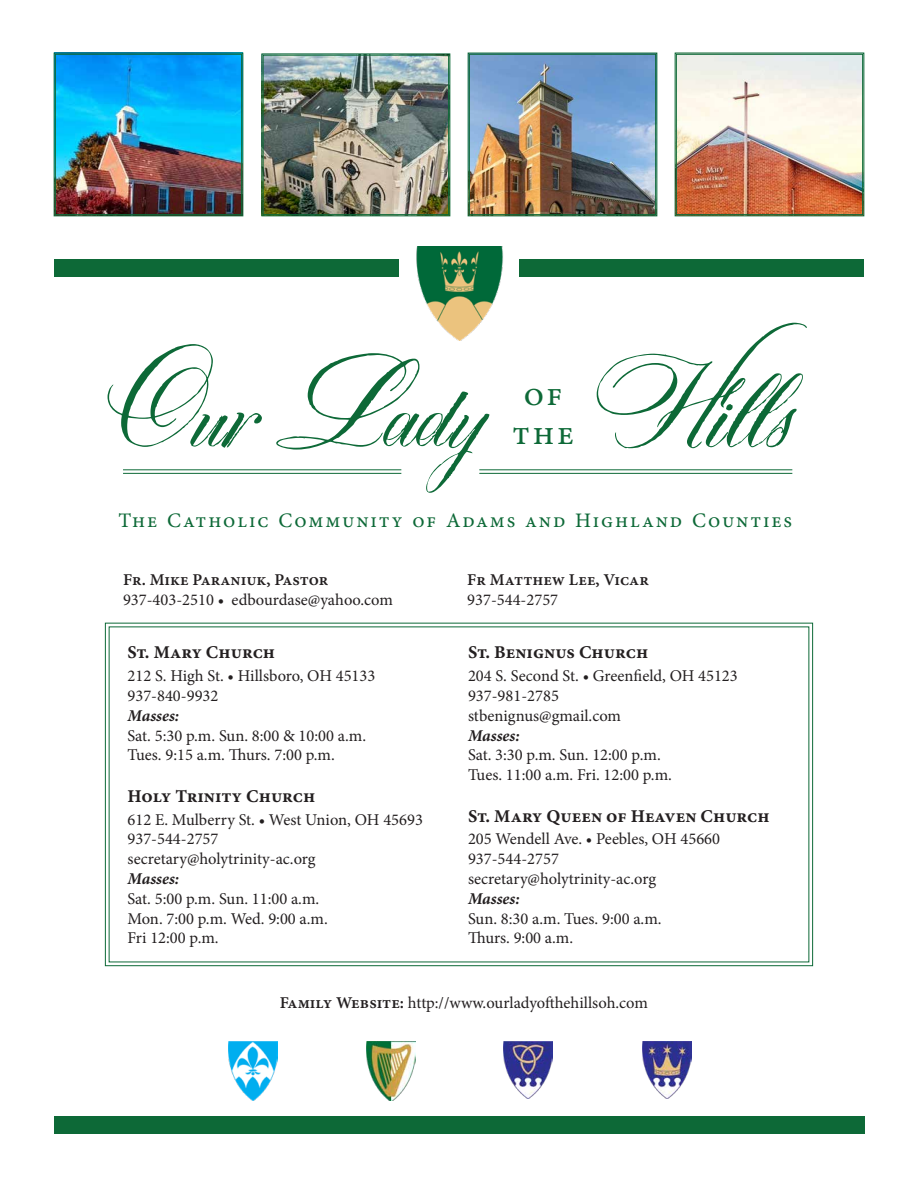
<style>
.page{position:relative;width:918px;height:1188px;background:#fff}
.page>*{position:absolute;margin:0;border:0;box-sizing:border-box;transform-origin:0 0}
.t1{font:121.35px "Dom Loves Mary Pro";color:#0d6937}
.t2{font:34.05px/38.4px "Minion Pro Capt";color:#0d6937;text-align:center}
.t3{font:20.7px "Minion Pro Capt";letter-spacing:.09em;color:#0d6937}
.t4{font:18px "Minion Pro Bold Capt";color:#231f20}
.t5{font:16.5px/19.8px "Minion Pro";color:#231f20}
.t6{font:16.5px/19.8px "Minion Pro Semibold Capt";color:#231f20}
.s1{font-family:"Minion Pro Semibold Capt"}
.s2{font-family:"Minion Pro"}
.s3{font-weight:700;font-style:italic}
</style>
<div class="page">
<div style="left:54px;top:1116px;width:810px;height:18px;background:#0d6937"></div>
<svg style="left:105px;top:622px;width:708px;height:344px"></svg>
<img style="left:228px;top:1041px;width:49px;height:60px">
<img style="left:366px;top:1041px;width:49px;height:60px">
<img style="left:504px;top:1041px;width:48px;height:58px">
<img style="left:642px;top:1041px;width:49px;height:57px">
<div style="left:54px;top:259px;width:345px;height:18px;background:#0d6937"></div>
<div style="left:519px;top:259px;width:345px;height:18px;background:#0d6937"></div>
<hr style="left:479px;top:469px;width:313px;height:1px;background:#0d6937">
<hr style="left:479px;top:473px;width:313px;height:1px;background:#0d6937">
<hr style="left:123px;top:469px;width:278px;height:1px;background:#0d6937">
<hr style="left:123px;top:473px;width:278px;height:1px;background:#0d6937">
<img style="left:416px;top:246px;width:87px;height:94px">
<img style="left:262px;top:54px;width:188px;height:162px">
<div style="left:263px;top:55px;width:186px;height:160px;border:1px solid #0d6937"></div>
<img style="left:468px;top:53px;width:189px;height:163px">
<div style="left:469px;top:54px;width:187px;height:161px;border:1px solid #0d6937"></div>
<img style="left:54px;top:53px;width:189px;height:163px">
<div style="left:55px;top:54px;width:187px;height:161px;border:1px solid #0d6937"></div>
<img style="left:675px;top:53px;width:189px;height:163px">
<div style="left:676px;top:54px;width:187px;height:161px;border:1px solid #0d6937"></div>
<p class="t1" style="left:108px;top:333px;width:701px">Our Lady Hills</p>
<p class="t2" style="left:512px;top:375px;width:63px">of the</p>
<p class="t3" style="left:118px;top:506px;width:675px">The Catholic Community of Adams and Highland Counties</p>
<p class="t5" style="left:123px;top:570px;width:271px"><span class="s1">Fr. Mike Paraniuk, Pastor<br></span>937-403-2510 • edbourdase@yahoo.com</p>
<p class="t6" style="left:467px;top:570px;width:183px">Fr Matthew Lee, Vicar<br><span class="s2">937-544-2757</span></p>
<p class="t4" style="left:128px;top:640px;width:149px">St. Mary Church</p>
<p class="t5" style="left:128px;top:666px;width:249px">212 S. High St. • Hillsboro, OH 45133<br>937-840-9932<br><span class="s3">Masses:<br></span>Sat. 5:30 p.m. Sun. 8:00 &amp; 10:00 a.m.<br>Tues. 9:15 a.m. Thurs. 7:00 p.m.</p>
<p class="t4" style="left:128px;top:783px;width:189px">Holy Trinity Church</p>
<p class="t5" style="left:128px;top:809px;width:297px">612 E. Mulberry St. • West Union, OH 45693<br>937-544-2757<br>secretary@holytrinity-ac.org<br><span class="s3">Masses:<br></span>Sat. 5:00 p.m. Sun. 11:00 a.m.<br>Mon. 7:00 p.m. Wed. 9:00 a.m.<br>Fri 12:00 p.m.</p>
<p class="t4" style="left:468px;top:640px;width:182px">St. Benignus Church</p>
<p class="t5" style="left:468px;top:666px;width:271px">204 S. Second St. • Greenfield, OH 45123<br>937-981-2785<br>stbenignus@gmail.com<br><span class="s3">Masses:<br></span>Sat. 3:30 p.m. Sun. 12:00 p.m.<br>Tues. 11:00 a.m. Fri. 12:00 p.m.</p>
<p class="t4" style="left:468px;top:803px;width:303px">St. Mary Queen of Heaven Church</p>
<p class="t5" style="left:468px;top:829px;width:254px">205 Wendell Ave. • Peebles, OH 45660<br>937-544-2757 secretary@holytrinity-ac.org<br><span class="s3">Masses:<br></span>Sun. 8:30 a.m. Tues. 9:00 a.m.<br>Thurs. 9:00 a.m.</p>
<p class="t5" style="left:280px;top:993px;width:370px"><span class="s1">Family Website:</span> http://www.ourladyofthehillsoh.com</p>
</div>
